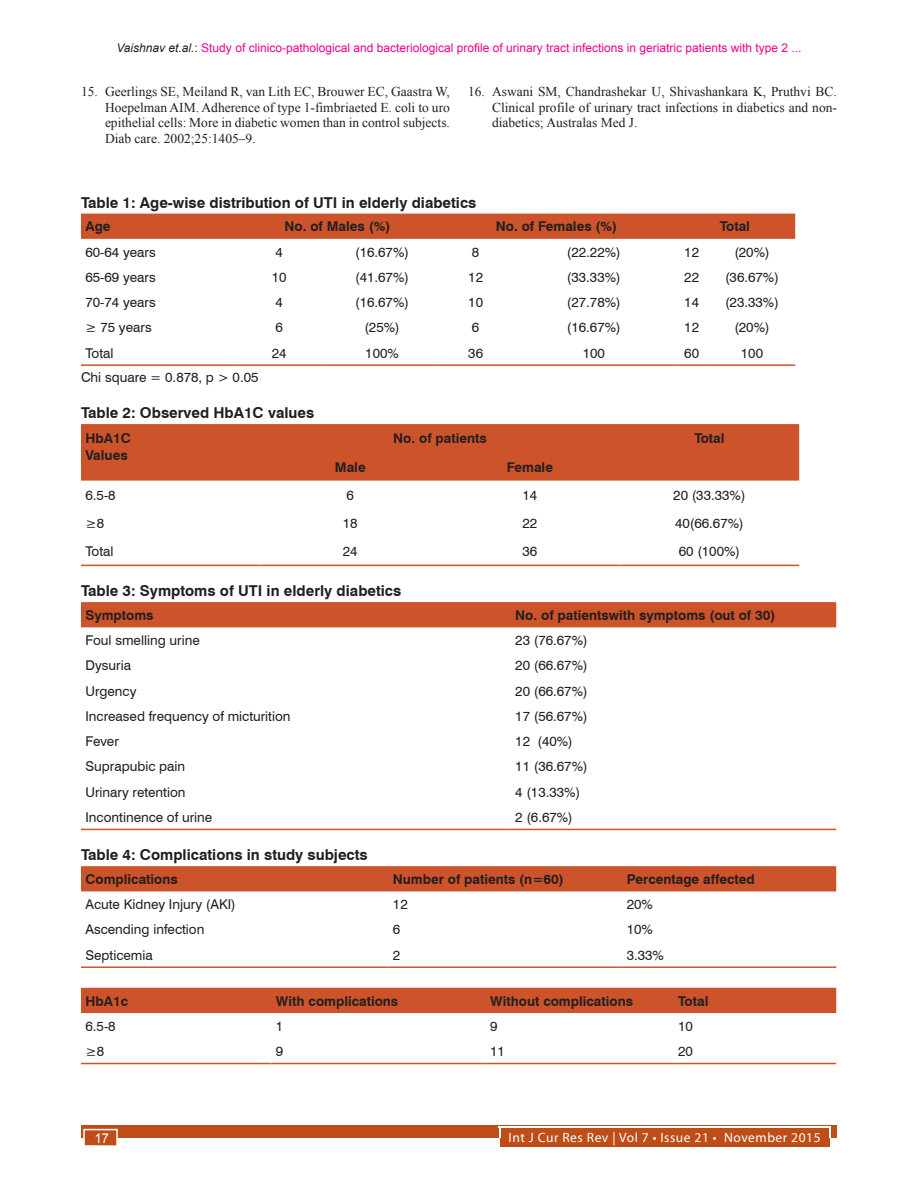
<style>
.page{position:relative;width:918px;height:1188px;background:#fff}
.page>*{position:absolute;margin:0;border:0;box-sizing:border-box;transform-origin:0 0}
.Table_caption{font:700 15px "Swiss 721 BT";color:#231f20}
.Table_text{font:13.5px "Swiss 721 BT";color:#231f20}
.Reference_text{font:13.5px/15.8px "Times New Roman";color:#231f20;text-align:justify}
.Table_text-2{font:700 13.5px "Swiss 721 BT";color:#231f20}
.t1{font:13.5px "Myriad Pro";letter-spacing:.04em;color:#fff}
.t2{font:13.5px "Arial";color:#fff}
.t3{font:12px "Arial";color:#ed028c}
.s1{font-style:italic;color:#231f20}
.s2{color:#231f20}
</style>
<div class="page">
<div style="left:81px;top:1125px;width:756px;height:13px;background:#be4d18"></div>
<div style="left:500px;top:1128px;width:329px;height:19px;background:#be4d18"></div>
<hr style="left:499px;top:1127px;width:331px;height:1px;background:#fff">
<svg style="left:829px;top:1127px;width:2px;height:11px"></svg>
<div style="left:83px;top:1129px;width:35px;height:17px;background:#be4d18;border:2px solid #fff"></div>
<div style="left:81px;top:214px;width:714px;height:25px;background:#cd542a"></div>
<hr style="left:81px;top:364px;width:152px;height:2px;background:#cd542a">
<hr style="left:233px;top:364px;width:93px;height:2px;background:#cd542a">
<hr style="left:326px;top:364px;width:112px;height:2px;background:#cd542a">
<hr style="left:438px;top:364px;width:75px;height:2px;background:#cd542a">
<hr style="left:513px;top:364px;width:162px;height:2px;background:#cd542a">
<hr style="left:675px;top:364px;width:34px;height:2px;background:#cd542a">
<hr style="left:709px;top:364px;width:86px;height:2px;background:#cd542a">
<div style="left:81px;top:424px;width:718px;height:57px;background:#cd542a"></div>
<hr style="left:81px;top:565px;width:180px;height:1px;background:#cd542a">
<hr style="left:261px;top:565px;width:179px;height:1px;background:#cd542a">
<hr style="left:440px;top:565px;width:180px;height:1px;background:#cd542a">
<hr style="left:620px;top:565px;width:179px;height:1px;background:#cd542a">
<div style="left:81px;top:602px;width:755px;height:25px;background:#cd542a"></div>
<hr style="left:81px;top:829px;width:430px;height:1px;background:#cd542a">
<hr style="left:511px;top:829px;width:325px;height:1px;background:#cd542a">
<div style="left:81px;top:866px;width:755px;height:25px;background:#cd542a"></div>
<hr style="left:81px;top:966px;width:307px;height:2px;background:#cd542a">
<hr style="left:388px;top:966px;width:234px;height:2px;background:#cd542a">
<hr style="left:622px;top:966px;width:214px;height:2px;background:#cd542a">
<div style="left:81px;top:988px;width:755px;height:25px;background:#cd542a"></div>
<hr style="left:81px;top:1063px;width:190px;height:1px;background:#cd542a">
<hr style="left:271px;top:1063px;width:215px;height:1px;background:#cd542a">
<hr style="left:486px;top:1063px;width:188px;height:1px;background:#cd542a">
<hr style="left:674px;top:1063px;width:162px;height:1px;background:#cd542a">
<p class="t3" style="left:116px;top:40px;width:687px"><span class="s1">Vaishnav et.al.</span><span class="s2">:</span> Study of clinico-pathological and bacteriological profile of urinary tract infections in geriatric patients with type 2 ...</p>
<p class="Reference_text" style="left:105px;top:83px;width:347px;text-indent:-24px">15. Geerlings SE, Meiland R, van Lith EC, Brouwer EC, Gaastra W, Hoepelman AIM. Adherence of type 1-fimbriaeted E. coli to uro epithelial cells: More in diabetic women than in control subjects.<br>Diab care. 2002;25:1405–9.</p>
<p class="Reference_text" style="left:492px;top:83px;width:347px;text-indent:-24px">16. Aswani SM, Chandrashekar U, Shivashankara K, Pruthvi BC.<br>Clinical profile of urinary tract infections in diabetics and non&shy;diabetics; Australas Med J.</p>
<p class="Table_caption" style="left:81px;top:193px;width:397px">Table 1: Age-wise distribution of UTI in elderly diabetics</p>
<p class="Table_text-2" style="left:86px;top:218px;width:27px">Age</p>
<p class="Table_text-2" style="left:284px;top:218px;width:107px">No. of Males (%)</p>
<p class="Table_text-2" style="left:496px;top:218px;width:123px">No. of Females (%)</p>
<p class="Table_text-2" style="left:720px;top:218px;width:32px">Total</p>
<p class="Table_text" style="left:86px;top:244px;width:72px">60-64 years</p>
<p class="Table_text" style="left:276px;top:244px;width:9px">4</p>
<p class="Table_text" style="left:355px;top:244px;width:55px">(16.67%)</p>
<p class="Table_text" style="left:472px;top:244px;width:9px">8</p>
<p class="Table_text" style="left:567px;top:244px;width:55px">(22.22%)</p>
<p class="Table_text" style="left:684px;top:244px;width:16px">12</p>
<p class="Table_text" style="left:734px;top:244px;width:37px">(20%)</p>
<p class="Table_text" style="left:86px;top:269px;width:72px">65-69 years</p>
<p class="Table_text" style="left:272px;top:269px;width:16px">10</p>
<p class="Table_text" style="left:355px;top:269px;width:55px">(41.67%)</p>
<p class="Table_text" style="left:468px;top:269px;width:16px">12</p>
<p class="Table_text" style="left:567px;top:269px;width:55px">(33.33%)</p>
<p class="Table_text" style="left:684px;top:269px;width:16px">22</p>
<p class="Table_text" style="left:725px;top:269px;width:55px">(36.67%)</p>
<p class="Table_text" style="left:86px;top:294px;width:72px">70-74 years</p>
<p class="Table_text" style="left:276px;top:294px;width:9px">4</p>
<p class="Table_text" style="left:355px;top:294px;width:55px">(16.67%)</p>
<p class="Table_text" style="left:468px;top:294px;width:16px">10</p>
<p class="Table_text" style="left:567px;top:294px;width:55px">(27.78%)</p>
<p class="Table_text" style="left:684px;top:294px;width:16px">14</p>
<p class="Table_text" style="left:725px;top:294px;width:55px">(23.33%)</p>
<p class="Table_text" style="left:86px;top:319px;width:68px">≥ 75 years</p>
<p class="Table_text" style="left:276px;top:319px;width:9px">6</p>
<p class="Table_text" style="left:364px;top:319px;width:37px">(25%)</p>
<p class="Table_text" style="left:472px;top:319px;width:9px">6</p>
<p class="Table_text" style="left:567px;top:319px;width:55px">(16.67%)</p>
<p class="Table_text" style="left:684px;top:319px;width:16px">12</p>
<p class="Table_text" style="left:734px;top:319px;width:37px">(20%)</p>
<p class="Table_text" style="left:86px;top:345px;width:30px">Total</p>
<p class="Table_text" style="left:272px;top:345px;width:16px">24</p>
<p class="Table_text" style="left:365px;top:345px;width:35px">100%</p>
<p class="Table_text" style="left:468px;top:345px;width:16px">36</p>
<p class="Table_text" style="left:583px;top:345px;width:24px">100</p>
<p class="Table_text" style="left:684px;top:345px;width:16px">60</p>
<p class="Table_text" style="left:741px;top:345px;width:24px">100</p>
<p class="Table_text" style="left:81px;top:369px;width:179px">Chi square = 0.878, p &gt; 0.05</p>
<p class="Table_caption" style="left:81px;top:404px;width:235px">Table 2: Observed HbA1C values</p>
<p class="Table_text-2" style="left:86px;top:430px;width:47px">HbA1C</p>
<p class="Table_text-2" style="left:86px;top:447px;width:44px">Values</p>
<p class="Table_text-2" style="left:393px;top:430px;width:95px">No. of patients</p>
<p class="Table_text-2" style="left:694px;top:430px;width:32px">Total</p>
<p class="Table_text-2" style="left:335px;top:459px;width:32px">Male</p>
<p class="Table_text-2" style="left:507px;top:459px;width:48px">Female</p>
<p class="Table_text" style="left:86px;top:487px;width:32px">6.5-8</p>
<p class="Table_text" style="left:347px;top:487px;width:9px">6</p>
<p class="Table_text" style="left:522px;top:487px;width:16px">14</p>
<p class="Table_text" style="left:673px;top:487px;width:74px">20 (33.33%)</p>
<p class="Table_text" style="left:86px;top:515px;width:20px">≥8</p>
<p class="Table_text" style="left:343px;top:515px;width:16px">18</p>
<p class="Table_text" style="left:522px;top:515px;width:16px">22</p>
<p class="Table_text" style="left:675px;top:515px;width:70px">40(66.67%)</p>
<p class="Table_text" style="left:86px;top:543px;width:30px">Total</p>
<p class="Table_text" style="left:343px;top:543px;width:16px">24</p>
<p class="Table_text" style="left:522px;top:543px;width:16px">36</p>
<p class="Table_text" style="left:679px;top:543px;width:63px">60 (100%)</p>
<p class="Table_caption" style="left:81px;top:582px;width:322px">Table 3: Symptoms of UTI in elderly diabetics</p>
<p class="Table_text-2" style="left:86px;top:607px;width:70px">Symptoms</p>
<p class="Table_text-2" style="left:515px;top:607px;width:262px">No. of patientswith symptoms (out of 30)</p>
<p class="Table_text" style="left:86px;top:632px;width:116px">Foul smelling urine</p>
<p class="Table_text" style="left:515px;top:632px;width:74px">23 (76.67%)</p>
<p class="Table_text" style="left:86px;top:657px;width:47px">Dysuria</p>
<p class="Table_text" style="left:515px;top:657px;width:74px">20 (66.67%)</p>
<p class="Table_text" style="left:86px;top:683px;width:53px">Urgency</p>
<p class="Table_text" style="left:515px;top:683px;width:74px">20 (66.67%)</p>
<p class="Table_text" style="left:86px;top:708px;width:207px">Increased frequency of micturition</p>
<p class="Table_text" style="left:515px;top:708px;width:74px">17 (56.67%)</p>
<p class="Table_text" style="left:86px;top:733px;width:35px">Fever</p>
<p class="Table_text" style="left:515px;top:733px;width:59px">12 (40%)</p>
<p class="Table_text" style="left:86px;top:758px;width:101px">Suprapubic pain</p>
<p class="Table_text" style="left:515px;top:758px;width:74px">11 (36.67%)</p>
<p class="Table_text" style="left:86px;top:784px;width:102px">Urinary retention</p>
<p class="Table_text" style="left:515px;top:784px;width:66px">4 (13.33%)</p>
<p class="Table_text" style="left:86px;top:809px;width:128px">Incontinence of urine</p>
<p class="Table_text" style="left:515px;top:809px;width:59px">2 (6.67%)</p>
<p class="Table_caption" style="left:81px;top:846px;width:288px">Table 4: Complications in study subjects</p>
<p class="Table_text-2" style="left:86px;top:871px;width:94px">Complications</p>
<p class="Table_text-2" style="left:393px;top:871px;width:172px">Number of patients (n=60)</p>
<p class="Table_text-2" style="left:627px;top:871px;width:130px">Percentage affected</p>
<p class="Table_text" style="left:86px;top:896px;width:152px">Acute Kidney Injury (AKI)</p>
<p class="Table_text" style="left:393px;top:896px;width:16px">12</p>
<p class="Table_text" style="left:627px;top:896px;width:28px">20%</p>
<p class="Table_text" style="left:86px;top:921px;width:120px">Ascending infection</p>
<p class="Table_text" style="left:393px;top:921px;width:9px">6</p>
<p class="Table_text" style="left:627px;top:921px;width:28px">10%</p>
<p class="Table_text" style="left:86px;top:947px;width:69px">Septicemia</p>
<p class="Table_text" style="left:393px;top:947px;width:9px">2</p>
<p class="Table_text" style="left:627px;top:947px;width:39px">3.33%</p>
<p class="Table_text-2" style="left:86px;top:993px;width:44px">HbA1c</p>
<p class="Table_text-2" style="left:276px;top:993px;width:124px">With complications</p>
<p class="Table_text-2" style="left:490px;top:993px;width:144px">Without complications</p>
<p class="Table_text-2" style="left:678px;top:993px;width:32px">Total</p>
<p class="Table_text" style="left:86px;top:1018px;width:32px">6.5-8</p>
<p class="Table_text" style="left:276px;top:1018px;width:9px">1</p>
<p class="Table_text" style="left:490px;top:1018px;width:9px">9</p>
<p class="Table_text" style="left:678px;top:1018px;width:16px">10</p>
<p class="Table_text" style="left:86px;top:1043px;width:20px">≥8</p>
<p class="Table_text" style="left:276px;top:1043px;width:9px">9</p>
<p class="Table_text" style="left:490px;top:1043px;width:16px">11</p>
<p class="Table_text" style="left:678px;top:1043px;width:16px">20</p>
<p class="t2" style="left:94px;top:1130px;width:16px">17</p>
<p class="t1" style="left:509px;top:1129px;width:314px">Int J Cur Res Rev | Vol 7 • Issue 21 • November 2015</p>
</div>
